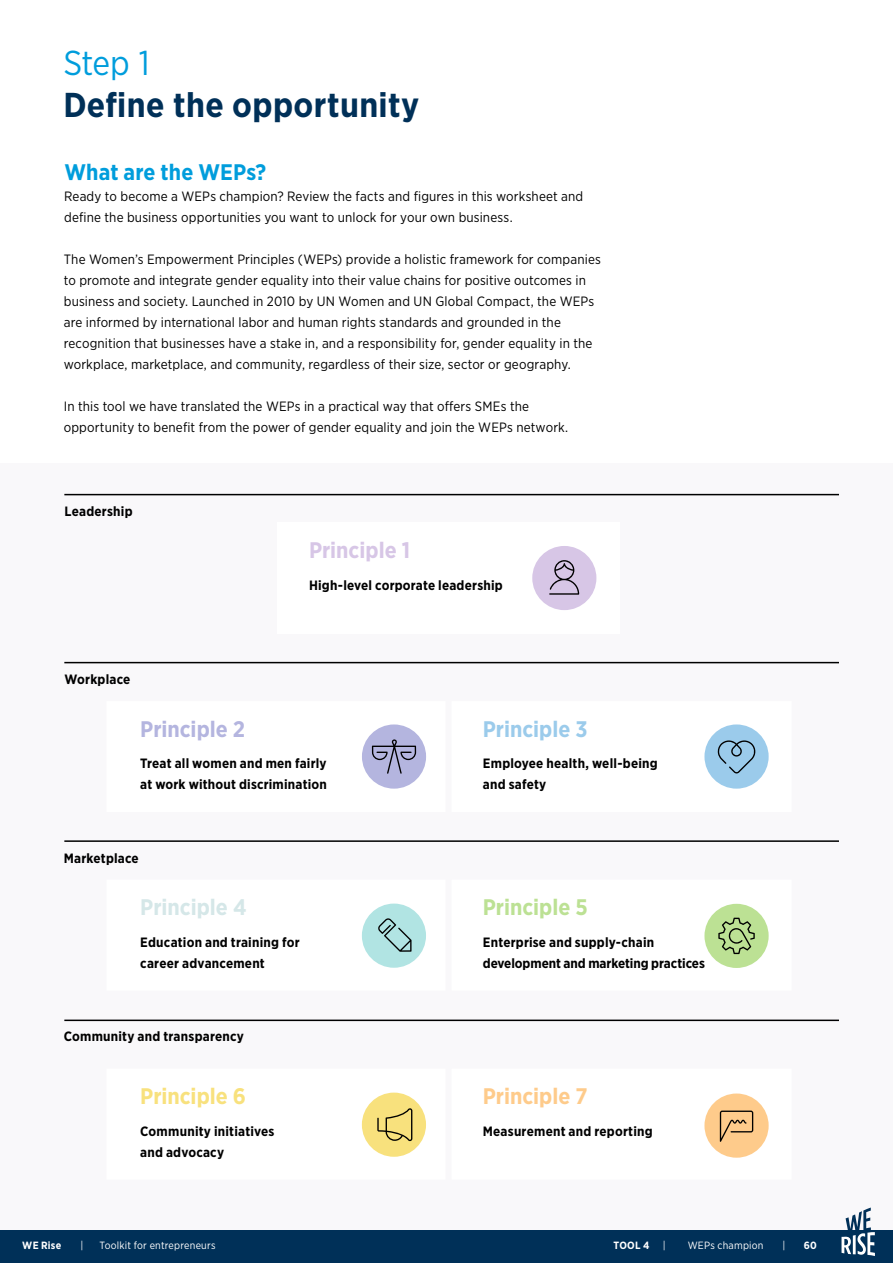
<style>
.page{position:relative;width:893px;height:1263px;background:#fff}
.page>*{position:absolute;margin:0;border:0;box-sizing:border-box;transform-origin:0 0}
.t1{font:700 34.5px "Gotham Narrow";letter-spacing:.01em;color:#003058}
.t2{font:34.5px "Gotham Narrow";color:#009ddc}
.t3{font:700 22.5px "Gotham Narrow";letter-spacing:.005em;color:#009ddc}
.t4{font:700 22.5px "Gotham Narrow";color:#d7c6e6}
.t5{font:700 22.5px "Gotham Narrow";color:#b4b5df}
.t6{font:700 22.5px "Gotham Narrow";color:#9bcbeb}
.t7{font:700 22.5px "Gotham Narrow";color:#d5e7e8}
.t8{font:700 22.5px "Gotham Narrow";color:#bce194}
.t9{font:700 22.5px "Gotham Narrow";color:#f8e17d}
.t10{font:700 22.5px "Gotham Narrow";color:#fecb8b}
.t11{font:13.5px/21px "Gotham Narrow";letter-spacing:.01em;color:#000}
.t12{font:700 13.5px/21px "Gotham Narrow";letter-spacing:.015em;color:#000}
.t13{font:10.5px "Gotham Narrow";letter-spacing:.02em;color:#fff}
.t14{font:700 10.5px "Gotham Narrow";letter-spacing:.02em;color:#fff}
</style>
<div class="page">
<div style="left:0;top:463px;width:893px;height:800px;background:#f9f8fa"></div>
<div style="left:277px;top:522px;width:342px;height:111px;background:#fff"></div>
<div style="left:532px;top:546px;width:64px;height:64px;background:#d7c6e6;border-radius:50%"></div>
<svg style="left:549px;top:560px;width:30px;height:35px"></svg>
<hr style="left:64px;top:494px;width:775px;height:1px;background:#000">
<div style="left:362px;top:724px;width:64px;height:65px;background:#b4b5df;border-radius:50%"></div>
<svg style="left:372px;top:739px;width:44px;height:35px"></svg>
<div style="left:704px;top:724px;width:65px;height:65px;background:#9bcbeb;border-radius:50%"></div>
<svg style="left:717px;top:740px;width:39px;height:33px"></svg>
<div style="left:362px;top:903px;width:64px;height:65px;background:#b1e4e3;border-radius:50%"></div>
<svg style="left:378px;top:918px;width:34px;height:34px"></svg>
<div style="left:704px;top:904px;width:65px;height:64px;background:#bce194;border-radius:50%"></div>
<svg style="left:718px;top:918px;width:37px;height:36px"></svg>
<div style="left:362px;top:1092px;width:64px;height:65px;background:#f8e17d;border-radius:50%"></div>
<svg style="left:377px;top:1108px;width:35px;height:33px"></svg>
<div style="left:704px;top:1093px;width:65px;height:65px;background:#fecb8b;border-radius:50%"></div>
<svg style="left:720px;top:1110px;width:33px;height:32px"></svg>
<hr style="left:64px;top:662px;width:775px;height:1px;background:#000">
<hr style="left:64px;top:840px;width:775px;height:2px;background:#000">
<hr style="left:64px;top:1019px;width:775px;height:2px;background:#000">
<div style="left:0;top:1230px;width:893px;height:33px;background:#003058"></div>
<svg style="left:841px;top:1207px;width:34px;height:49px"></svg>
<h1 class="t2" style="left:63px;top:41px;width:88px">Step 1</h1>
<h1 class="t1" style="left:63px;top:83px;width:358px">Define the opportunity</h1>
<h2 class="t3" style="left:65px;top:158px;width:203px">What are the WEPs?</h2>
<p class="t11" style="left:64px;top:185px;width:521px">Ready to become a WEPs champion? Review the facts and figures in this worksheet and define the business opportunities you want to unlock for your own business.</p>
<p class="t11" style="left:64px;top:248px;width:539px">The Women’s Empowerment Principles (WEPs) provide a holistic framework for companies to promote and integrate gender equality into their value chains for positive outcomes in business and society. Launched in 2010 by UN Women and UN Global Compact, the WEPs are informed by international labor and human rights standards and grounded in the recognition that businesses have a stake in, and a responsibility for, gender equality in the workplace, marketplace, and community, regardless of their size, sector or geography.</p>
<p class="t11" style="left:64px;top:396px;width:506px">In this tool we have translated the WEPs in a practical way that offers SMEs the opportunity to benefit from the power of gender equality and join the WEPs network.</p>
<p class="t12" style="left:65px;top:501px;width:70px">Leadership</p>
<h2 class="t4" style="left:309px;top:536px;width:103px">Principle 1</h2>
<p class="t12" style="left:309px;top:574px;width:195px">High-level corporate leadership</p>
<p class="t12" style="left:65px;top:669px;width:67px">Workplace</p>
<h2 class="t5" style="left:140px;top:714px;width:106px">Principle 2</h2>
<p class="t12" style="left:140px;top:753px;width:188px">Treat all women and men fairly at work without discrimination</p>
<h2 class="t6" style="left:483px;top:714px;width:106px">Principle 3</h2>
<p class="t12" style="left:483px;top:753px;width:176px">Employee health, well-being and safety</p>
<p class="t12" style="left:64px;top:847px;width:77px">Marketplace</p>
<h2 class="t7" style="left:140px;top:893px;width:108px">Principle 4</h2>
<p class="t12" style="left:140px;top:931px;width:161px">Education and training for career advancement</p>
<p class="t12" style="left:64px;top:1026px;width:182px">Community and transparency</p>
<h2 class="t9" style="left:140px;top:1082px;width:107px">Principle 6</h2>
<p class="t12" style="left:140px;top:1120px;width:136px">Community initiatives and advocacy</p>
<h2 class="t8" style="left:483px;top:893px;width:107px">Principle 5</h2>
<p class="t12" style="left:483px;top:931px;width:224px">Enterprise and supply-chain development and marketing practices</p>
<h2 class="t10" style="left:483px;top:1082px;width:106px">Principle 7</h2>
<p class="t12" style="left:483px;top:1120px;width:171px">Measurement and reporting</p>
<p class="t14" style="left:22px;top:1238px;width:40px">WE Rise</p>
<p class="t13" style="left:80px;top:1238px;width:4px">|</p>
<p class="t13" style="left:100px;top:1238px;width:117px">Toolkit for entrepreneurs</p>
<p class="t14" style="left:614px;top:1238px;width:37px">TOOL 4</p>
<p class="t13" style="left:663px;top:1238px;width:4px">|</p>
<p class="t13" style="left:688px;top:1238px;width:77px">WEPs champion</p>
<p class="t13" style="left:782px;top:1238px;width:4px">|</p>
<p class="t14" style="left:804px;top:1238px;width:15px">60</p>
</div>
